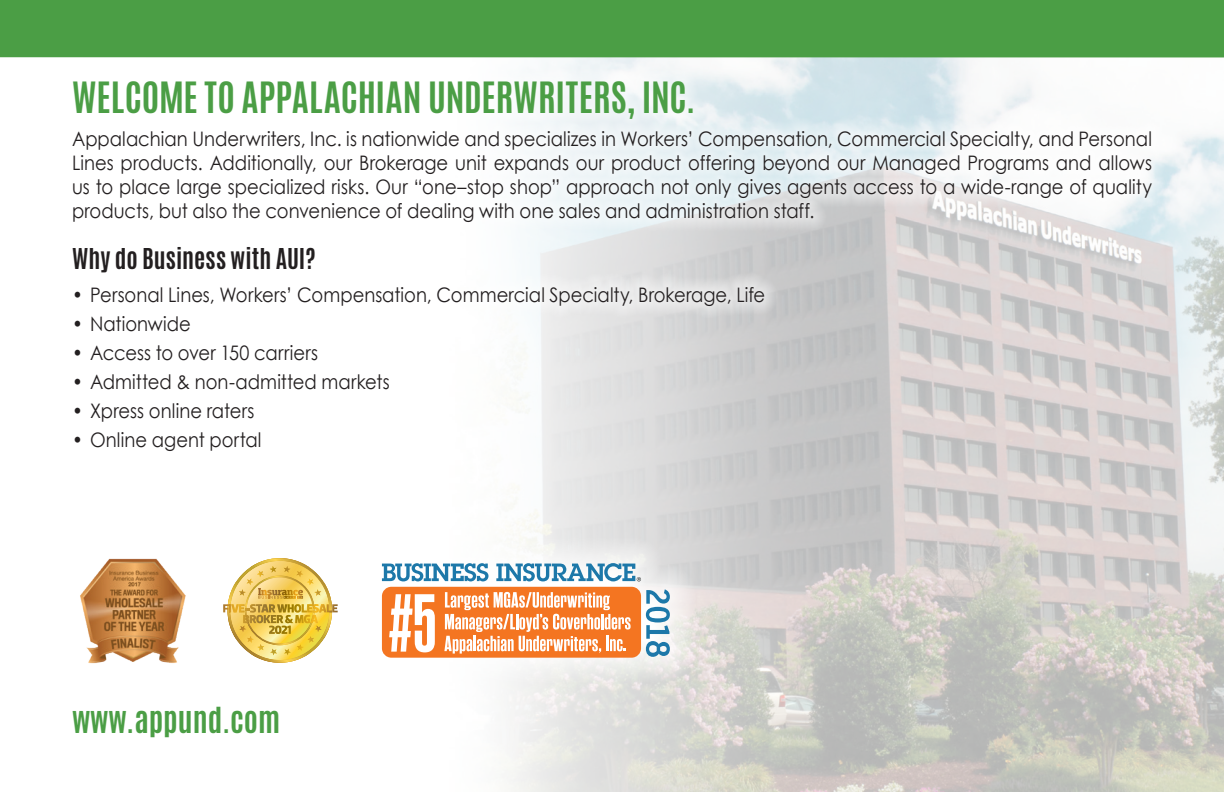
<style>
.page{position:relative;width:1224px;height:792px;background:#fff}
.page>*{position:absolute;margin:0;border:0;box-sizing:border-box;transform-origin:0 0}
.t1{font:700 36px "Antonio";color:#4b9e45}
.t2{font:700 30px "Antonio";color:#4b9e45}
.t3{font:700 24px "Antonio";letter-spacing:.005em;color:#231f20}
.t4{font:20px/24px "Century Gothic";letter-spacing:.005em;color:#231f20;text-align:justify;scale:.9 1}
</style>
<div class="page">
<img style="left:358px;top:57px;width:866px;height:735px">
<img style="left:80px;top:558px;width:106px;height:106px">
<svg style="left:223px;top:558px;width:115px;height:105px"></svg>
<div style="left:0;top:0;width:1224px;height:57px;background:#4b9e45"></div>
<svg style="left:358px;top:68px;width:808px;height:396px"></svg>
<svg style="left:358px;top:536px;width:338px;height:149px"></svg>
<div style="left:382px;top:587px;width:259px;height:71px;background:#f47521;border-radius:9px"></div>
<svg style="left:444px;top:592px;width:187px;height:62px"></svg>
<svg style="left:389px;top:594px;width:46px;height:58px"></svg>
<svg style="left:646px;top:589px;width:24px;height:68px"></svg>
<svg style="left:382px;top:563px;width:107px;height:18px"></svg>
<svg style="left:496px;top:563px;width:145px;height:18px"></svg>
<h1 class="t1" style="left:72px;top:71px;width:625px">WELCOME TO APPALACHIAN UNDERWRITERS, INC.</h1>
<p class="t4" style="left:72px;top:127px;width:1202px">Appalachian Underwriters, Inc. is nationwide and specializes in Workers’ Compensation, Commercial Specialty, and Personal Lines products. Additionally, our Brokerage unit expands our product offering beyond our Managed Programs and allows us to place large specialized risks. Our “one–stop shop” approach not only gives agents access to a wide-range of quality products, but also the convenience of dealing with one sales and administration staff.</p>
<p class="t3" style="left:72px;top:240px;width:245px">Why do Business with AUI?</p>
<p class="t4" style="left:72px;top:282px;width:772px">• Personal Lines, Workers’ Compensation, Commercial Specialty, Brokerage, Life</p>
<p class="t4" style="left:72px;top:311px;width:134px">• Nationwide</p>
<p class="t4" style="left:72px;top:340px;width:275px">• Access to over 150 carriers</p>
<p class="t4" style="left:72px;top:369px;width:355px">• Admitted &amp; non-admitted markets</p>
<p class="t4" style="left:72px;top:398px;width:204px">• Xpress online raters</p>
<p class="t4" style="left:72px;top:427px;width:212px">• Online agent portal</p>
<h2 class="t2" style="left:72px;top:697px;width:210px">www.appund.com</h2>
</div>
